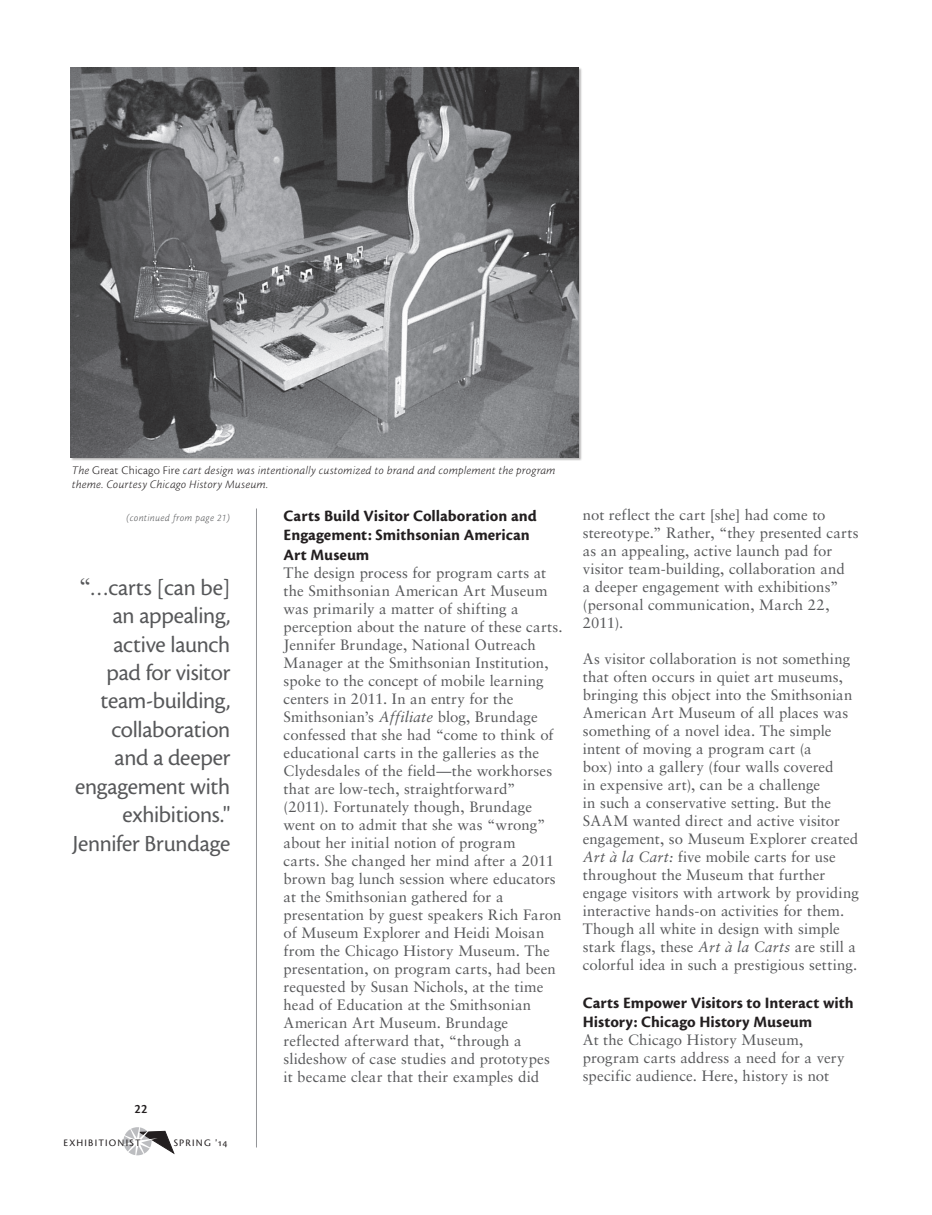
<style>
.page{position:relative;width:932px;height:1215px;background:#fff}
.page>*{position:absolute;margin:0;border:0;box-sizing:border-box;transform-origin:0 0}
.t1{font:24px/28.5px "Cronos MM 408 16";letter-spacing:-.01em;color:#57585a;text-align:right}
.t2{font:16.5px/19.5px "Cronos MM 700 11";color:#231f20}
.t3{font:15px/18px "Sabon";letter-spacing:.005em;color:#57585a}
.t4{font:13.5px "Cronos MM 574 9";color:#231f20}
.t5{font:12px/14.4px "Cronos MM It 250 8";letter-spacing:.02em;color:#231f20}
.t6{font:10.5px "Cronos MM It 250 7";letter-spacing:.04em;color:#57585a;scale:.95 1}
.t7{font:10.35px "Cronos MM SC 408 9";letter-spacing:.12em;color:#231f20}
.s1{font-family:"Cronos MM 250 8"}
.s2{font-style:italic}
.s3{font-family:"Sabon"}
</style>
<div class="page">
<svg style="left:123px;top:1127px;width:52px;height:29px"></svg>
<hr style="left:256px;top:508px;width:1px;height:640px;background:#939598">
<img style="left:70px;top:68px;width:508px;height:389px">
<p class="t5" style="left:72px;top:463px;width:485px">The <span class="s1">Great Chicago Fire</span> cart design was intentionally customized to brand and complement the program theme. Courtesy Chicago History Museum.</p>
<p class="t6" style="left:126px;top:512px;width:110px">(continued from page 21)</p>
<p class="t2" style="left:284px;top:506px;width:255px">Carts Build Visitor Collaboration and<br>Engagement: Smithsonian American<br>Art Museum</p>
<p class="t3" style="left:284px;top:564px;width:280px">The design process for program carts at the Smithsonian American Art Museum was primarily a matter of shifting a perception about the nature of these carts.<br>Jennifer Brundage, National Outreach Manager at the Smithsonian Institution, spoke to the concept of mobile learning centers in 2011. In an entry for the Smithsonian’s <span class="s2">Affiliate</span> blog, Brundage confessed that she had “come to think of educational carts in the galleries as the Clydesdales of the field—the workhorses that are low-tech, straightforward” (2011). Fortunately though, Brundage went on to admit that she was “wrong” about her initial notion of program<br>carts. She changed her mind after a 2011 brown bag lunch session where educators at the Smithsonian gathered for a presentation by guest speakers Rich Faron of Museum Explorer and Heidi Moisan from the Chicago History Museum. The presentation, on program carts, had been requested by Susan Nichols, at the time head of Education at the Smithsonian American Art Museum. Brundage reflected afterward that, “through a slideshow of case studies and prototypes it became clear that their examples did</p>
<h1 class="t1" style="left:73px;top:573px;width:159px"><span class="s3">“</span>…carts [can be] an appealing, active launch<br>pad for visitor team-building, collaboration and a deeper engagement with exhibitions."<br>Jennifer Brundage</h1>
<p class="t4" style="left:135px;top:1102px;width:15px">22</p>
<p class="t7" style="left:63px;top:1137px;width:79px">EXHIBITIONIST</p>
<p class="t7" style="left:174px;top:1137px;width:55px">SPRING '14</p>
<p class="t3" style="left:583px;top:506px;width:277px">not reflect the cart [she] had come to stereotype.” Rather, “they presented carts as an appealing, active launch pad for visitor team-building, collaboration and<br>a deeper engagement with exhibitions” (personal communication, March 22, 2011).</p>
<p class="t3" style="left:583px;top:650px;width:277px">As visitor collaboration is not something that often occurs in quiet art museums, bringing this object into the Smithsonian American Art Museum of all places was something of a novel idea. The simple intent of moving a program cart (a<br>box) into a gallery (four walls covered<br>in expensive art), can be a challenge<br>in such a conservative setting. But the SAAM wanted direct and active visitor engagement, so Museum Explorer created <span class="s2">Art à la Cart:</span> five mobile carts for use throughout the Museum that further engage visitors with artwork by providing interactive hands-on activities for them.<br>Though all white in design with simple stark flags, these <span class="s2">Art à la Carts</span> are still a colorful idea in such a prestigious setting.</p>
<p class="t2" style="left:583px;top:993px;width:272px">Carts Empower Visitors to Interact with<br>History: Chicago History Museum</p>
<p class="t3" style="left:583px;top:1031px;width:263px">At the Chicago History Museum, program carts address a need for a very specific audience. Here, history is not</p>
</div>
